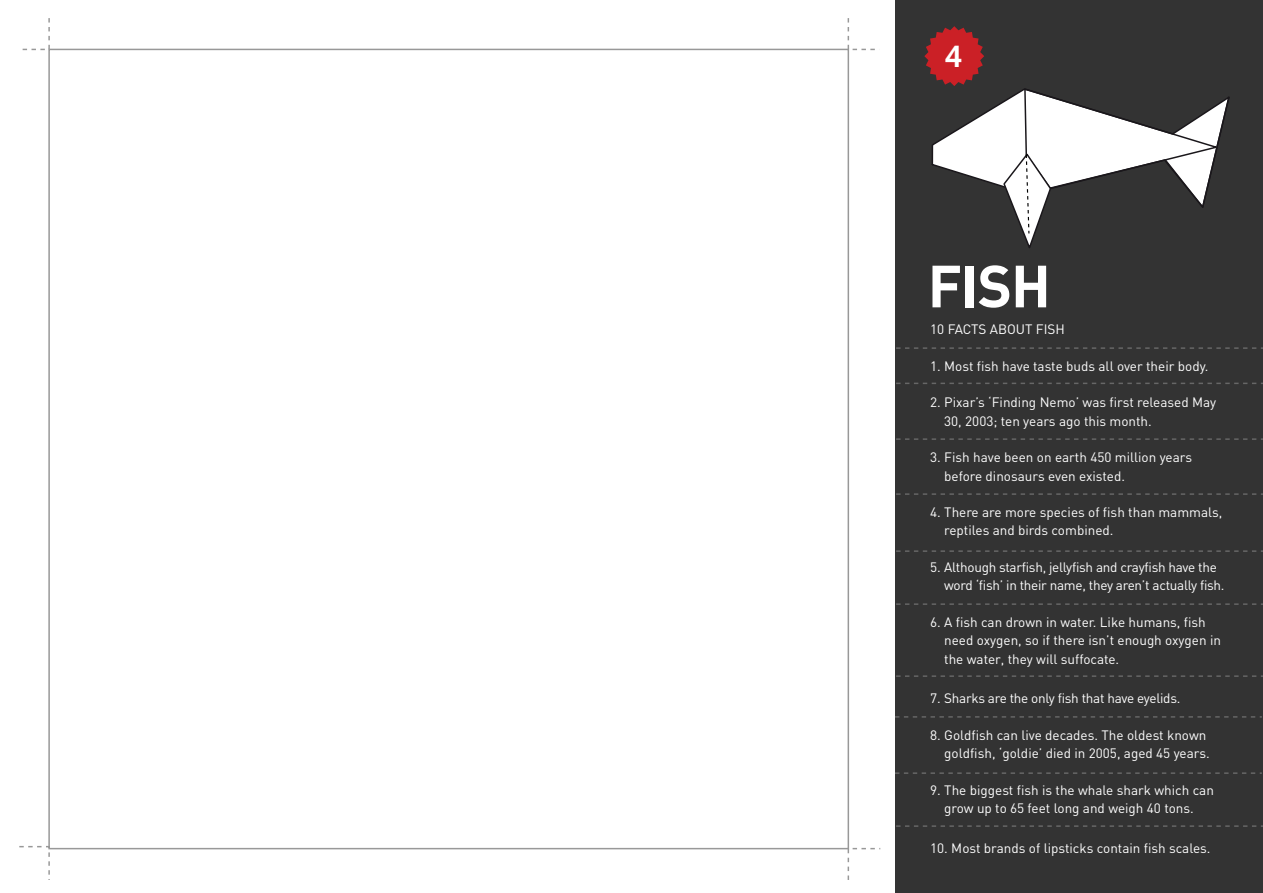
<style>
.page{position:relative;width:1263px;height:893px;background:#fff}
.page>*{position:absolute;margin:0;border:0;box-sizing:border-box;transform-origin:0 0}
.t1{font:700 58.5px "DIN";color:#fff}
.t2{font:700 31.35px "Basic Commercial";color:#fff}
.t3{font:13.5px/18.3px "DIN";color:#fff}
</style>
<div class="page">
<div style="left:895px;top:0;width:368px;height:893px;background:#333"></div>
<div style="left:48px;top:49px;width:801px;height:800px;background:#fff;border:2px solid #989898"></div>
<svg style="left:22px;top:18px;width:29px;height:33px"></svg>
<svg style="left:19px;top:845px;width:32px;height:35px"></svg>
<svg style="left:847px;top:847px;width:34px;height:33px"></svg>
<svg style="left:847px;top:18px;width:28px;height:33px"></svg>
<svg style="left:896px;top:347px;width:367px;height:2px"></svg>
<svg style="left:896px;top:383px;width:367px;height:1px"></svg>
<svg style="left:896px;top:438px;width:367px;height:2px"></svg>
<svg style="left:896px;top:493px;width:367px;height:2px"></svg>
<svg style="left:896px;top:550px;width:367px;height:2px"></svg>
<svg style="left:896px;top:603px;width:367px;height:2px"></svg>
<svg style="left:896px;top:675px;width:367px;height:2px"></svg>
<svg style="left:895px;top:716px;width:367px;height:2px"></svg>
<svg style="left:895px;top:772px;width:367px;height:2px"></svg>
<svg style="left:896px;top:825px;width:367px;height:2px"></svg>
<svg style="left:924px;top:26px;width:306px;height:222px"></svg>
<h2 class="t2" style="left:945px;top:38px;width:19px">4</h2>
<h1 class="t1" style="left:928px;top:248px;width:125px">FISH</h1>
<p class="t3" style="left:930px;top:320px;width:136px">10 FACTS ABOUT FISH</p>
<p class="t3" style="left:930px;top:356px;width:280px">1. Most fish have taste buds all over their body.</p>
<p class="t3" style="left:944px;top:393px;width:273px;text-indent:-14px">2. Pixar’s ‘Finding Nemo’ was first released May<br>30, 2003; ten years ago this month.</p>
<p class="t3" style="left:944px;top:448px;width:249px;text-indent:-14px">3. Fish have been on earth 450 million years before dinosaurs even existed.</p>
<p class="t3" style="left:944px;top:503px;width:280px;text-indent:-14px">4. There are more species of fish than mammals, reptiles and birds combined.</p>
<p class="t3" style="left:944px;top:558px;width:282px;text-indent:-14px">5. Although starfish, jellyfish and crayfish have the word ‘fish’ in their name, they aren’t actually fish.</p>
<p class="t3" style="left:944px;top:613px;width:278px;text-indent:-14px">6. A fish can drown in water. Like humans, fish need oxygen, so if there isn’t enough oxygen in the water, they will suffocate.</p>
<p class="t3" style="left:930px;top:689px;width:252px">7. Sharks are the only fish that have eyelids.</p>
<p class="t3" style="left:930px;top:725px;width:281px;text-align:right">8. Goldfish can live decades. The oldest known goldfish, ‘goldie’ died in 2005, aged 45 years.</p>
<p class="t3" style="left:930px;top:780px;width:285px;text-align:center">9. The biggest fish is the whale shark which can grow up to 65 feet long and weigh 40 tons.</p>
<p class="t3" style="left:930px;top:839px;width:282px">10. Most brands of lipsticks contain fish scales.</p>
</div>
